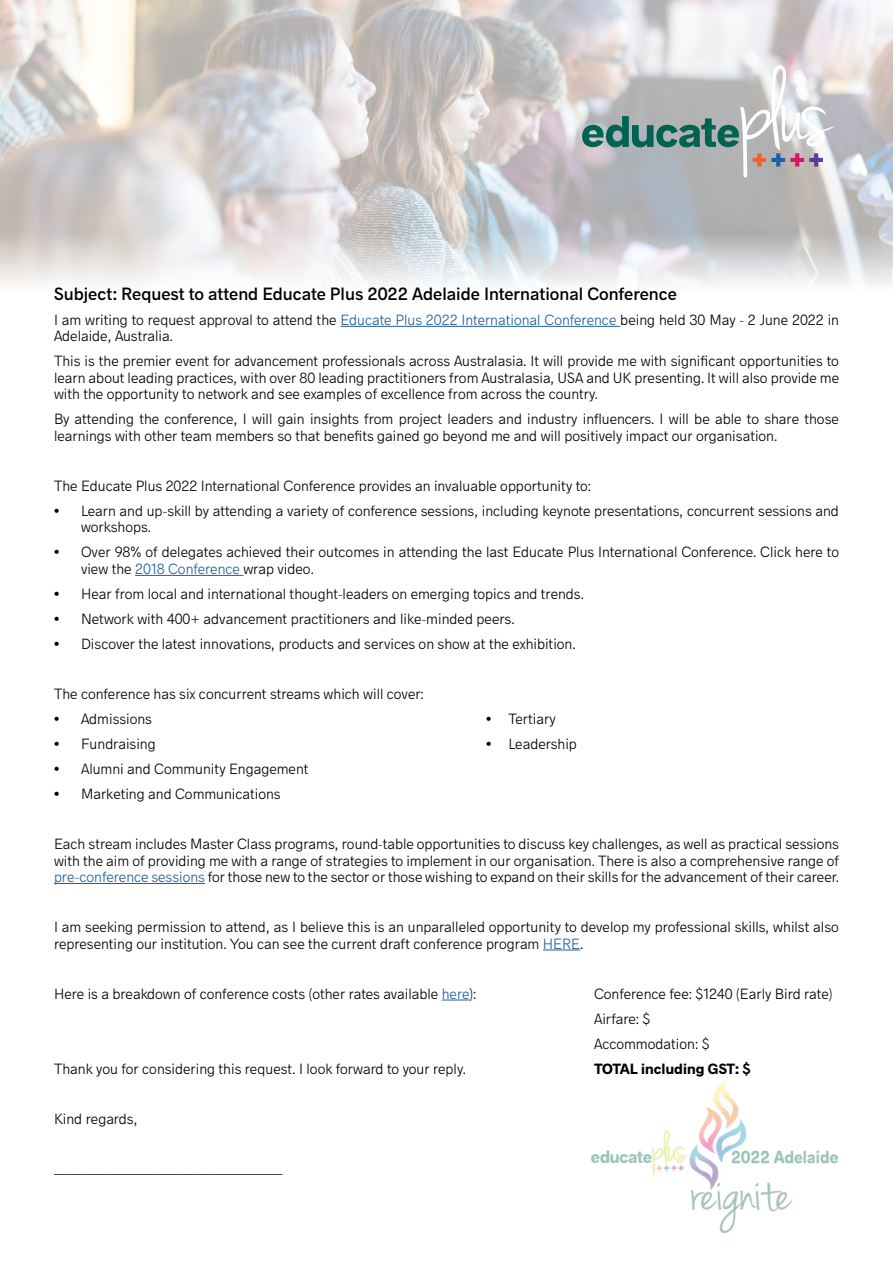
<style>
.page{position:relative;width:893px;height:1263px;background:#fff}
.page>*{position:absolute;margin:0;border:0;box-sizing:border-box;transform-origin:0 0}
.t1{font:500 18px "Hanken Sans";color:#000}
.t2{font:300 15px/16.5px "Hanken Sans";color:#000}
.t3{font:700 15px "Hanken Sans";color:#000}
.s1{color:#215e9e}
</style>
<div class="page">
<img style="left:591px;top:1081px;width:246px;height:151px">
<hr style="left:135px;top:575px;width:108px;height:1px;background:#215e9e">
<hr style="left:54px;top:883px;width:151px;height:1px;background:#215e9e">
<hr style="left:543px;top:950px;width:37px;height:1px;background:#215e9e">
<svg style="left:442px;top:1000px;width:27px;height:1px"></svg>
<img style="left:0;top:0;width:893px;height:327px">
<svg style="left:582px;top:65px;width:252px;height:113px;background:#b6bcbc"></svg>
<p class="t1" style="left:54px;top:280px;width:624px">Subject: Request to attend Educate Plus 2022 Adelaide International Conference</p>
<p class="t2" style="left:54px;top:310px;width:786px">I am writing to request approval to attend the <span class="s1">Educate Plus 2022 International Conference</span> being held 30 May - 2 June 2022 in<br>Adelaide, Australia.</p>
<p class="t2" style="left:54px;top:352px;width:787px;text-align:justify">This is the premier event for advancement professionals across Australasia. It will provide me with significant opportunities to learn about leading practices, with over 80 leading practitioners from Australasia, USA and UK presenting. It will also provide me with the opportunity to network and see examples of excellence from across the country.</p>
<p class="t2" style="left:54px;top:410px;width:786px">By attending the conference, I will gain insights from project leaders and industry influencers. I will be able to share those learnings with other team members so that benefits gained go beyond me and will positively impact our organisation.</p>
<p class="t2" style="left:54px;top:476px;width:539px">The Educate Plus 2022 International Conference provides an invaluable opportunity to:</p>
<p class="t2" style="left:81px;top:501px;width:759px;text-indent:-27px">• Learn and up-skill by attending a variety of conference sessions, including keynote presentations, concurrent sessions and workshops.</p>
<p class="t2" style="left:81px;top:543px;width:760px;text-indent:-27px">• Over 98% of delegates achieved their outcomes in attending the last Educate Plus International Conference. Click here to view the <span class="s1">2018 Conference</span> wrap video.</p>
<p class="t2" style="left:54px;top:584px;width:531px">• Hear from local and international thought-leaders on emerging topics and trends.</p>
<p class="t2" style="left:54px;top:609px;width:462px">• Network with 400+ advancement practitioners and like-minded peers.</p>
<p class="t2" style="left:54px;top:634px;width:523px">• Discover the latest innovations, products and services on show at the exhibition.</p>
<p class="t2" style="left:54px;top:684px;width:371px">The conference has six concurrent streams which will cover:</p>
<p class="t2" style="left:54px;top:709px;width:100px">• Admissions</p>
<p class="t2" style="left:486px;top:709px;width:71px">• Tertiary</p>
<p class="t2" style="left:54px;top:734px;width:103px">• Fundraising</p>
<p class="t2" style="left:486px;top:734px;width:92px">• Leadership</p>
<p class="t2" style="left:54px;top:759px;width:256px">• Alumni and Community Engagement</p>
<p class="t2" style="left:54px;top:784px;width:228px">• Marketing and Communications</p>
<p class="t2" style="left:54px;top:834px;width:787px;text-align:justify">Each stream includes Master Class programs, round-table opportunities to discuss key challenges, as well as practical sessions with the aim of providing me with a range of strategies to implement in our organisation. There is also a comprehensive range of <span class="s1">pre-conference sessions</span> for those new to the sector or those wishing to expand on their skills for the advancement of their career.</p>
<p class="t2" style="left:54px;top:917px;width:786px">I am seeking permission to attend, as I believe this is an unparalleled opportunity to develop my professional skills, whilst also representing our institution. You can see the current draft conference program <span class="s1">HERE</span>.</p>
<p class="t2" style="left:54px;top:984px;width:424px">Here is a breakdown of conference costs (other rates available <span class="s1">here</span>):</p>
<p class="t2" style="left:594px;top:980px;width:240px;line-height:25px">Conference fee: $1240 (Early Bird rate)<br>Airfare: $<br>Accommodation: $</p>
<p class="t2" style="left:54px;top:1059px;width:413px">Thank you for considering this request. I look forward to your reply.</p>
<p class="t3" style="left:594px;top:1057px;width:158px">TOTAL including GST: $</p>
<p class="t2" style="left:54px;top:1109px;width:85px">Kind regards,</p>
<p class="t2" style="left:54px;top:1159px;width:230px">_________________________________________</p>
</div>
